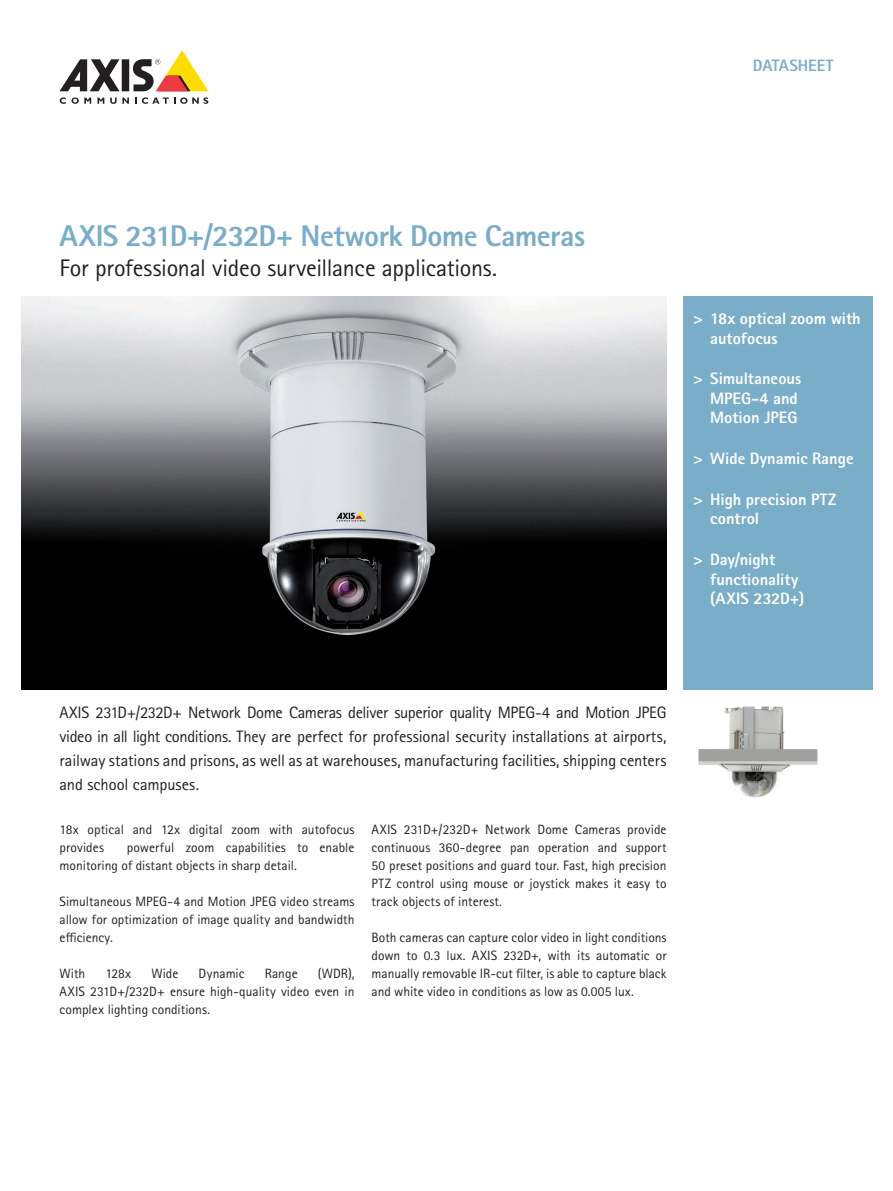
<style>
.page{position:relative;width:893px;height:1191px;background:#fff}
.page>*{position:absolute;margin:0;border:0;box-sizing:border-box;transform-origin:0 0}
.t1{font:800 30px "Rotis Sans Serif Pro";letter-spacing:-.02em;color:#7aadc8}
.t2{font:24px "Rotis Sans Serif Pro";letter-spacing:-.01em;color:#231f20}
.t3{font:16.5px/24px "Rotis Sans Serif Pro";letter-spacing:-.005em;color:#231f20;text-align:justify}
.t4{font:800 16.5px/19.5px "Rotis Sans Serif Pro";color:#fff}
.t5{font:800 16.5px "Rotis Sans Serif Pro";letter-spacing:-.005em;color:#7aadc8}
.t6{font:13.5px/18px "Rotis Sans Serif Pro";letter-spacing:.005em;color:#231f20;text-align:justify}
</style>
<div class="page">
<div style="left:122px;top:59px;width:7px;height:32px;background:#231f20"></div>
<svg style="left:60px;top:59px;width:60px;height:32px"></svg>
<svg style="left:133px;top:50px;width:75px;height:41px"></svg>
<svg style="left:60px;top:97px;width:31px;height:7px"></svg>
<svg style="left:97px;top:98px;width:7px;height:6px"></svg>
<svg style="left:110px;top:98px;width:19px;height:6px"></svg>
<svg style="left:135px;top:97px;width:73px;height:7px"></svg>
<div style="left:684px;top:296px;width:189px;height:393px;background:#7aadc8"></div>
<img style="left:21px;top:296px;width:645px;height:393px">
<img style="left:698px;top:706px;width:119px;height:92px">
<p class="t5" style="left:753px;top:55px;width:82px">DATASHEET</p>
<h1 class="t1" style="left:60px;top:217px;width:527px">AXIS 231D+/232D+ Network Dome Cameras</h1>
<h2 class="t2" style="left:60px;top:254px;width:439px">For professional video surveillance applications.</h2>
<p class="t4" style="left:710px;top:308px;width:152px;text-indent:-17px">&gt; 18x optical zoom with autofocus</p>
<p class="t4" style="left:710px;top:369px;width:93px;text-indent:-17px">&gt; Simultaneous<br>MPEG-4 and<br>Motion JPEG</p>
<p class="t4" style="left:693px;top:449px;width:162px">&gt; Wide Dynamic Range</p>
<p class="t4" style="left:710px;top:489px;width:128px;text-indent:-17px">&gt; High precision PTZ control</p>
<p class="t4" style="left:710px;top:550px;width:96px;text-indent:-17px">&gt; Day/night functionality (AXIS 232D+)</p>
<p class="t3" style="left:60px;top:700px;width:608px">AXIS 231D+/232D+ Network Dome Cameras deliver superior quality MPEG-4 and Motion JPEG video in all light conditions. They are perfect for professional security installations at airports, railway stations and prisons, as well as at warehouses, manufacturing facilities, shipping centers and school campuses.</p>
<p class="t6" style="left:60px;top:820px;width:296px">18x optical and 12x digital zoom with autofocus provides</p>
<p class="t6" style="left:60px;top:838px;width:296px;text-indent:67px">powerful zoom capabilities to enable monitoring of distant objects in sharp detail.</p>
<p class="t6" style="left:60px;top:892px;width:296px">Simultaneous MPEG-4 and Motion JPEG video streams allow for optimization of image quality and bandwidth efficiency.</p>
<p class="t6" style="left:60px;top:964px;width:27px">With</p>
<p class="t6" style="left:105px;top:964px;width:27px">128x</p>
<p class="t6" style="left:151px;top:964px;width:29px">Wide</p>
<p class="t6" style="left:199px;top:964px;width:47px">Dynamic</p>
<p class="t6" style="left:265px;top:964px;width:34px">Range</p>
<p class="t6" style="left:60px;top:964px;width:296px;text-indent:258px">(WDR), AXIS 231D+/232D+ ensure high-quality video even in complex lighting conditions.</p>
<p class="t6" style="left:372px;top:820px;width:296px">AXIS 231D+/232D+ Network Dome Cameras provide continuous 360-degree pan operation and support 50 preset positions and guard tour. Fast, high precision PTZ control using mouse or joystick makes it easy to track objects of interest.</p>
<p class="t6" style="left:372px;top:928px;width:297px">Both cameras can capture color video in light conditions down to 0.3 lux. AXIS 232D+, with its automatic or manually removable IR-cut filter, is able to capture black and white video in conditions as low as 0.005 lux.</p>
</div>
